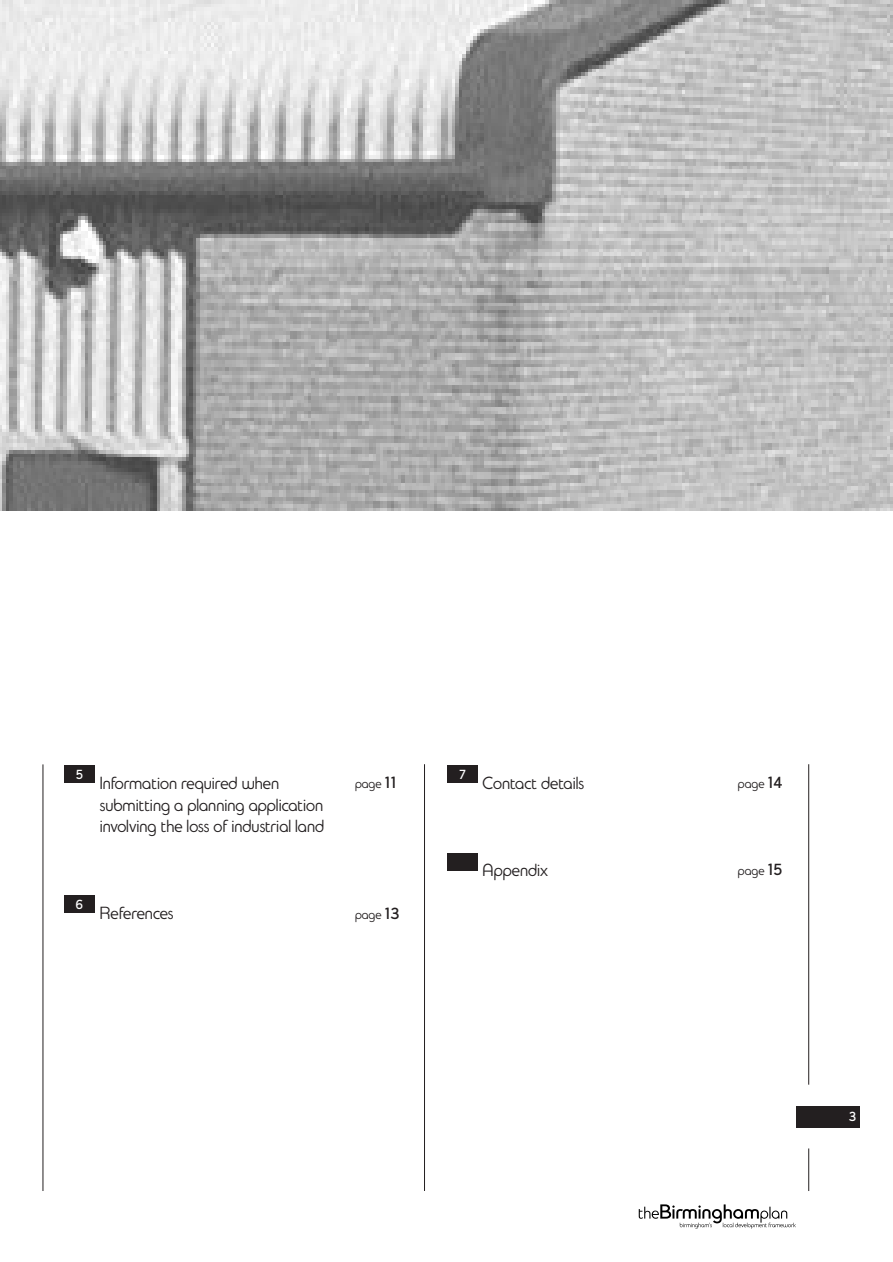
<style>
.page{position:relative;width:893px;height:1262px;background:#fff}
.page>*{position:absolute;margin:0;border:0;box-sizing:border-box;transform-origin:0 0}
.t1{font:18px/21.6px "Birmingham";color:#231f20}
.t2{font:13.5px "Birmingham";color:#231f20}
.t3{font:700 13.5px "Birmingham";color:#fff}
.s1{font-weight:700;font-size:16.5px}
</style>
<div class="page">
<div style="left:795px;top:1106px;width:64px;height:21px;background:#231f20"></div>
<hr style="left:808px;top:1148px;width:1px;height:43px;background:#231f20">
<hr style="left:808px;top:764px;width:1px;height:320px;background:#231f20">
<hr style="left:43px;top:764px;width:1px;height:427px;background:#231f20">
<svg style="left:638px;top:1204px;width:157px;height:24px"></svg>
<hr style="left:424px;top:764px;width:1px;height:427px;background:#231f20">
<div style="left:447px;top:765px;width:30px;height:17px;background:#231f20"></div>
<div style="left:447px;top:853px;width:30px;height:17px;background:#231f20"></div>
<div style="left:64px;top:765px;width:30px;height:17px;background:#231f20"></div>
<div style="left:64px;top:895px;width:30px;height:17px;background:#231f20"></div>
<img style="left:0;top:0;width:892px;height:510px">
<p class="t3" style="left:76px;top:769px;width:8px">5</p>
<p class="t1" style="left:100px;top:774px;width:226px">Information required when submitting a planning application involving the loss of industrial land</p>
<p class="t3" style="left:76px;top:899px;width:9px">6</p>
<p class="t1" style="left:100px;top:903px;width:75px">References</p>
<p class="t2" style="left:355px;top:779px;width:43px">page <span class="s1">11</span></p>
<p class="t2" style="left:355px;top:909px;width:46px">page <span class="s1">13</span></p>
<p class="t3" style="left:459px;top:769px;width:8px">7</p>
<p class="t1" style="left:482px;top:774px;width:103px">Contact details</p>
<p class="t1" style="left:482px;top:860px;width:67px">Appendix</p>
<p class="t2" style="left:738px;top:779px;width:46px">page <span class="s1">14</span></p>
<p class="t2" style="left:738px;top:866px;width:46px">page <span class="s1">15</span></p>
<p class="t3" style="left:849px;top:1111px;width:8px">3</p>
</div>
